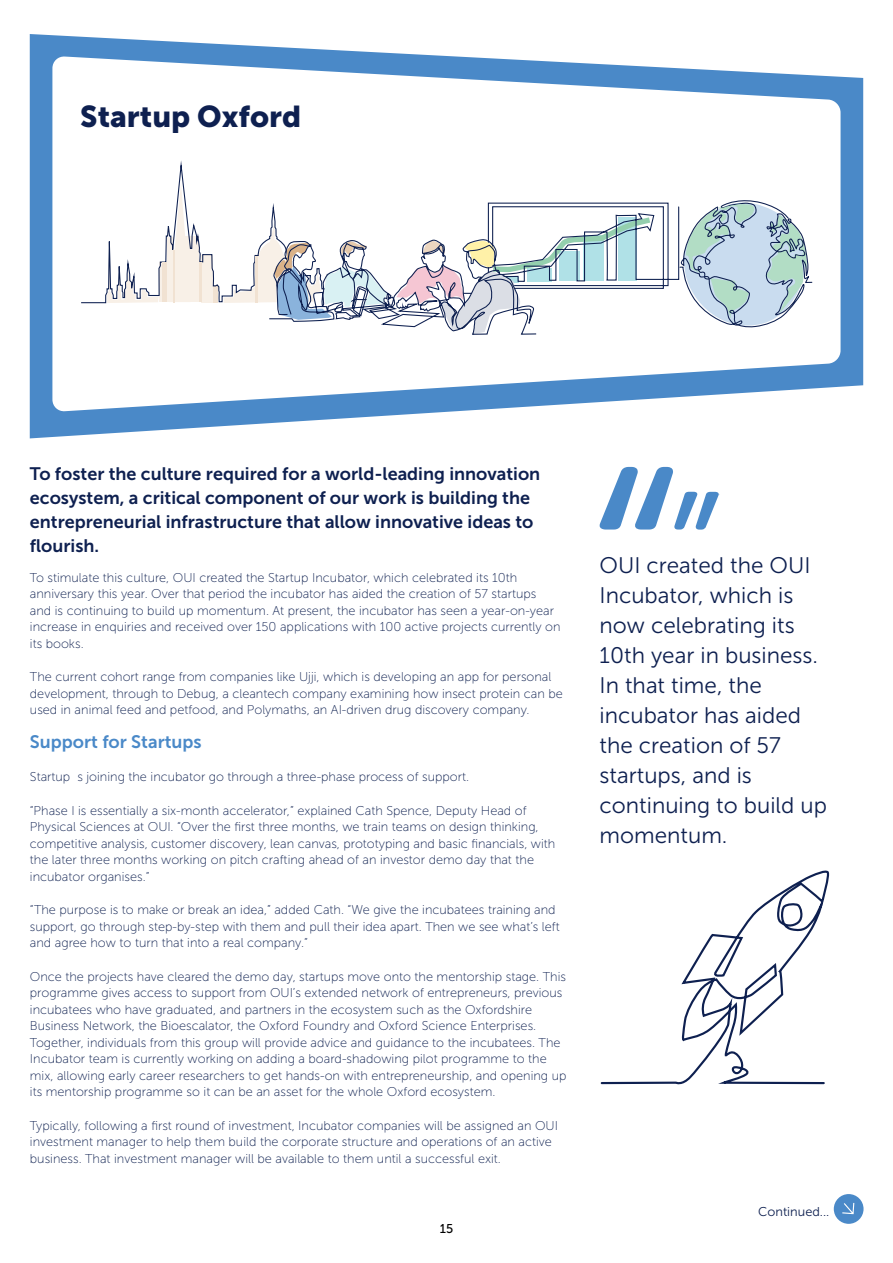
<style>
.page{position:relative;width:893px;height:1263px;background:#fff}
.page>*{position:absolute;margin:0;border:0;box-sizing:border-box;transform-origin:0 0}
.t1{font:30px "Museo Sans 900";color:#0e2050}
.t2{font:22.5px/30px "Museo Sans 300";color:#0e2050}
.t3{font:18px/24px "Museo Sans 700";color:#0e2050}
.t4{font:18px "Museo Sans 700";color:#4a89c8}
.t5{font:12.75px/16.5px "Museo Sans 100";color:#0e2050}
.t6{font:12.75px "Museo Sans 300";color:#0e2050}
.t7{font:12.75px "Museo Sans 500";color:#000}
</style>
<div class="page">
<svg style="left:600px;top:467px;width:119px;height:63px"></svg>
<svg style="left:30px;top:34px;width:833px;height:404px"></svg>
<svg style="left:52px;top:56px;width:788px;height:356px"></svg>
<svg style="left:80px;top:155px;width:733px;height:236px"></svg>
<svg style="left:600px;top:870px;width:230px;height:215px"></svg>
<div style="left:834px;top:1194px;width:29px;height:30px;background:#4a89c8;border-radius:50%"></div>
<svg style="left:842px;top:1202px;width:13px;height:13px"></svg>
<h1 class="t1" style="left:80px;top:99px;width:222px">Startup Oxford</h1>
<h3 class="t3" style="left:30px;top:462px;width:512px">To foster the culture required for a world-leading innovation ecosystem, a critical component of our work is building the entrepreneurial infrastructure that allow innovative ideas to flourish.</h3>
<p class="t5" style="left:30px;top:569px;width:532px">To stimulate this culture, OUI created the Startup Incubator, which celebrated its 10th anniversary this year. Over that period the incubator has aided the creation of 57 startups and is continuing to build up momentum. At present, the incubator has seen a year-on-year increase in enquiries and received over 150 applications with 100 active projects currently on its books.</p>
<p class="t5" style="left:30px;top:669px;width:534px">The current cohort range from companies like Ujji, which is developing an app for personal development, through to Debug, a cleantech company examining how insect protein can be used in animal feed and petfood, and Polymaths, an AI-driven drug discovery company.</p>
<h3 class="t4" style="left:30px;top:731px;width:173px">Support for Startups</h3>
<p class="t5" style="left:30px;top:769px;width:441px">Startup s joining the incubator go through a three-phase process of support.</p>
<p class="t5" style="left:30px;top:802px;width:527px">“Phase I is essentially a six-month accelerator,” explained Cath Spence, Deputy Head of Physical Sciences at OUI. “Over the first three months, we train teams on design thinking, competitive analysis, customer discovery, lean canvas, prototyping and basic financials, with the later three months working on pitch crafting ahead of an investor demo day that the incubator organises.”</p>
<p class="t5" style="left:30px;top:902px;width:531px">“The purpose is to make or break an idea,” added Cath. “We give the incubatees training and support, go through step-by-step with them and pull their idea apart. Then we see what’s left and agree how to turn that into a real company.”</p>
<p class="t5" style="left:30px;top:968px;width:538px">Once the projects have cleared the demo day, startups move onto the mentorship stage. This programme gives access to support from OUI’s extended network of entrepreneurs, previous incubatees who have graduated, and partners in the ecosystem such as the Oxfordshire Business Network, the Bioescalator, the Oxford Foundry and Oxford Science Enterprises.<br>Together, individuals from this group will provide advice and guidance to the incubatees. The Incubator team is currently working on adding a board-shadowing pilot programme to the mix, allowing early career researchers to get hands-on with entrepreneurship, and opening up its mentorship programme so it can be an asset for the whole Oxford ecosystem.</p>
<p class="t5" style="left:30px;top:1117px;width:530px">Typically, following a first round of investment, Incubator companies will be assigned an OUI investment manager to help them build the corporate structure and operations of an active business. That investment manager will be available to them until a successful exit.</p>
<p class="t7" style="left:440px;top:1221px;width:15px">15</p>
<h2 class="t2" style="left:600px;top:550px;width:229px">OUI created the OUI<br>Incubator, which is now celebrating its<br>10th year in business.<br>In that time, the incubator has aided the creation of 57 startups, and is continuing to build up momentum.</h2>
<p class="t6" style="left:758px;top:1204px;width:73px">Continued...</p>
</div>
